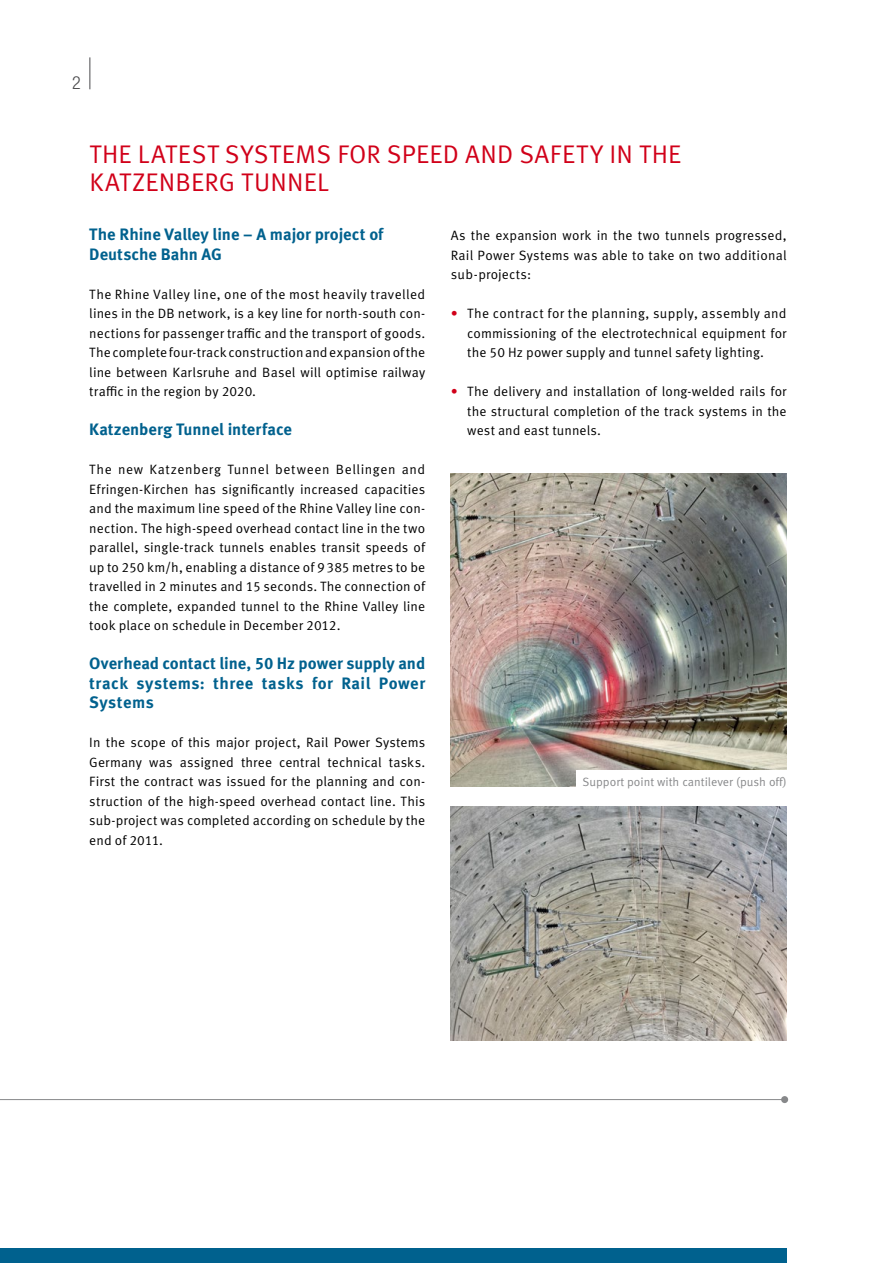
<style>
.page{position:relative;width:893px;height:1263px;background:#fff}
.page>*{position:absolute;margin:0;border:0;box-sizing:border-box;transform-origin:0 0}
.t1{font:25.5px "Meta Pro";letter-spacing:.015em;color:#d10019}
.t2{font:300 condensed 18px "Helvetica Neue LT Std";color:#4b4b4d}
.t3{font:700 16.5px/19.5px "Meta Pro";letter-spacing:.005em;color:#00618e}
.t4{font:13.5px/19.5px "Meta Pro";letter-spacing:.005em;color:#000;text-align:justify}
.t5{font:12px "Meta Pro";color:#87888a}
.s1{color:#d10019}
</style>
<div class="page">
<hr style="left:89px;top:57px;width:1px;height:32px;background:#4b4b4d">
<div style="left:0;top:1248px;width:787px;height:15px;background:#00618e"></div>
<hr style="left:0;top:1099px;width:784px;height:1px;background:#87888a">
<div style="left:781px;top:1096px;width:7px;height:7px;background:#87888a;border-radius:50%"></div>
<img style="left:451px;top:474px;width:336px;height:313px">
<div style="left:576px;top:770px;width:220px;height:25px;background:#fff"></div>
<img style="left:451px;top:806px;width:336px;height:234px">
<h2 class="t2" style="left:72px;top:72px;width:10px">2</h2>
<h1 class="t1" style="left:89px;top:138px;width:15px">The</h1>
<h1 class="t1" style="left:138px;top:138px;width:279px">latest systems for speed</h1>
<h1 class="t1" style="left:465px;top:138px;width:201px">and safety in the</h1>
<h1 class="t1" style="left:89px;top:166px;width:227px">Katzenberg Tunnel</h1>
<p class="t3" style="left:89px;top:225px;width:296px">The Rhine Valley line – A major project of<br>Deutsche Bahn AG</p>
<p class="t4" style="left:89px;top:285px;width:337px">The Rhine Valley line, one of the most heavily travelled lines in the DB network, is a key line for north-south con&shy;nections for passenger traffic and the transport of goods.<br>The complete four-track construction and expansion of the line between Karlsruhe and Basel will optimise railway traffic in the region by 2020.</p>
<p class="t3" style="left:89px;top:420px;width:204px">Katzenberg Tunnel interface</p>
<p class="t4" style="left:89px;top:460px;width:338px">The new Katzenberg Tunnel between Bellingen and Efringen-Kirchen has significantly increased capacities and the maximum line speed of the Rhine Valley line con&shy;nection. The high-speed overhead contact line in the two parallel, single-track tunnels enables transit speeds of up to 250 km/h, enabling a distance of 9385 metres to be travelled in 2 minutes and 15 seconds. The connection of the complete, expanded tunnel to the Rhine Valley line took place on schedule in December 2012.</p>
<p class="t3" style="left:89px;top:654px;width:337px;text-align:justify">Overhead contact line, 50 Hz power supply and track systems: three tasks for Rail Power Systems</p>
<p class="t4" style="left:89px;top:733px;width:337px">I n the scope of this major project, Rail Power Systems Germany was assigned three central technical tasks.<br>First the contract was issued for the planning and con&shy;struction of the high-speed overhead contact line. This sub-project was completed according on schedule by the end of 2011.</p>
<p class="t4" style="left:451px;top:226px;width:337px">As the expansion work in the two tunnels progressed, Rail Power Systems was able to take on two additional sub-projects:</p>
<p class="t4" style="left:467px;top:304px;width:321px;text-indent:-16px"><span class="s1">•</span> The contract for the planning, supply, assembly and commissioning of the electrotechnical equipment for the 50 Hz power supply and tunnel safety lighting.</p>
<p class="t4" style="left:467px;top:382px;width:321px;text-indent:-16px"><span class="s1">•</span> The delivery and installation of long-welded rails for the structural completion of the track systems in the west and east tunnels.</p>
<p class="t5" style="left:583px;top:775px;width:206px">Support point with cantilever (push off)</p>
</div>
